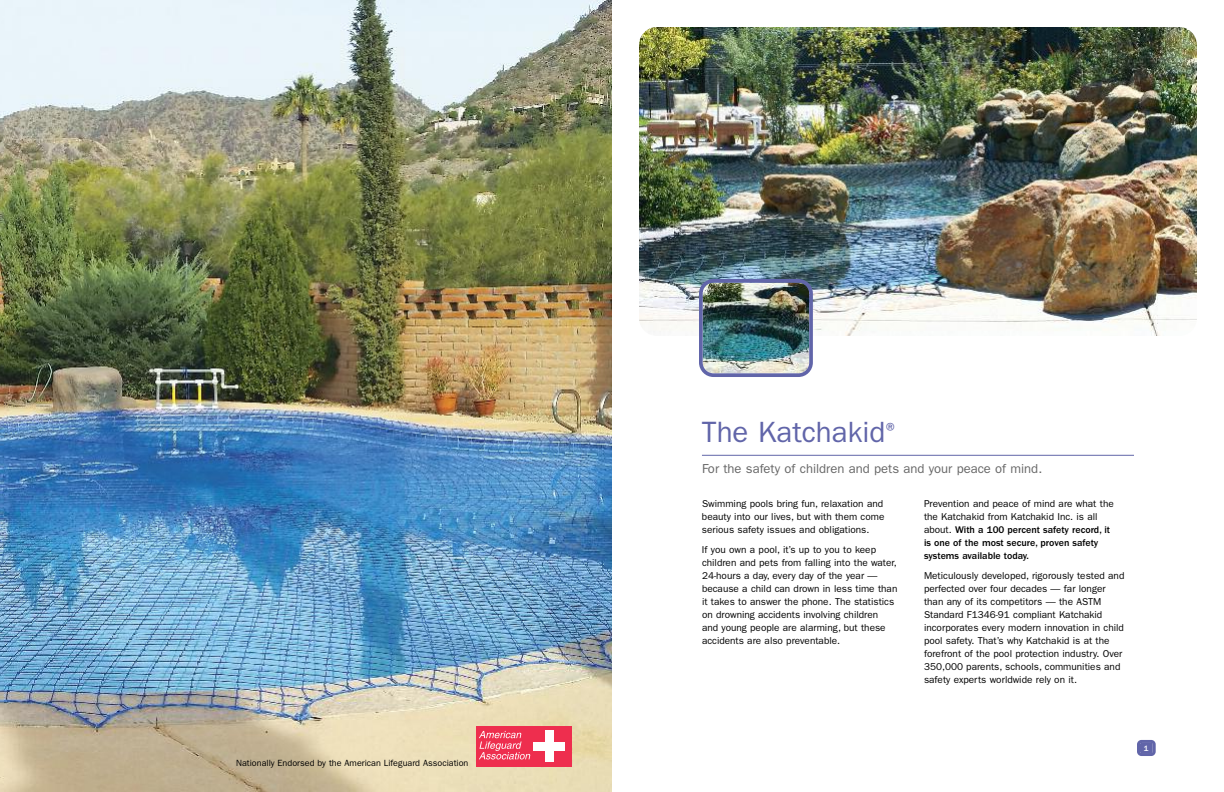
<style>
.page{position:relative;width:1224px;height:792px;background:#fff}
.page>*{position:absolute;margin:0;border:0;box-sizing:border-box;transform-origin:0 0}
.t1{font:29.4px "Wachovia FG Book";color:#6165a9}
.t2{font:13px "Wachovia FG Book";color:#666}
.t3{font:10px/13px "Wachovia FG Book";color:#000}
.t4{font:10px/13px "Wachovia FG Bold";color:#000}
.t5{font:9px "Wachovia FG Book";color:#000}
.t6{font:8px "Wachovia FG Bold";color:#fff}
.s1{font-size:29.5px}
.s2{font-family:"Wachovia FG Book"}
</style>
<div class="page">
<img style="left:0;top:0;width:612px;height:792px">
<hr style="left:702px;top:455px;width:432px;height:1px;background:#6165a9">
<svg style="left:1137px;top:740px;width:19px;height:16px"></svg>
<div style="left:477px;top:726px;width:95px;height:40px;background:#ee2e4e"></div>
<div style="left:545px;top:731px;width:9px;height:31px;background:#fff"></div>
<div style="left:534px;top:742px;width:31px;height:8px;background:#fff"></div>
<svg style="left:479px;top:731px;width:51px;height:28px"></svg>
<img style="left:639px;top:27px;width:558px;height:309px;border-radius:18px">
<img style="left:699px;top:279px;width:114px;height:98px">
<p class="t5" style="left:236px;top:757px;width:234px">Nationally Endorsed by the American Lifeguard Association</p>
<h1 class="t1" style="left:702px;top:415px;width:199px"><span class="s1">The</span> Katchakid<sup>®</sup></h1>
<h2 class="t2" style="left:702px;top:462px;width:342px">For the safety of children and pets and your peace of mind.</h2>
<p class="t3" style="left:702px;top:497px;width:184px">Swimming pools bring fun, relaxation and beauty into our lives, but with them come serious safety issues and obligations.</p>
<p class="t3" style="left:702px;top:543px;width:197px">If you own a pool, it’s up to you to keep children and pets from falling into the water, 24-hours a day, every day of the year — because a child can drown in less time than it takes to answer the phone. The statistics on drowning accidents involving children<br>and young people are alarming, but these accidents are also preventable.</p>
<p class="t3" style="left:924px;top:497px;width:191px">Prevention and peace of mind are what the the Katchakid from Katchakid Inc. is all</p>
<p class="t4" style="left:924px;top:523px;width:188px"><span class="s2">about.</span> With a 100 percent safety record, it is one of the most secure, proven safety systems available today.</p>
<p class="t3" style="left:924px;top:569px;width:202px">Meticulously developed, rigorously tested and perfected over four decades — far longer than any of its competitors — the ASTM Standard F1346-91 compliant Katchakid incorporates every modern innovation in child pool safety. That’s why Katchakid is at the forefront of the pool protection industry. Over 350,000 parents, schools, communities and safety experts worldwide rely on it.</p>
<p class="t6" style="left:1144px;top:743px;width:6px">1</p>
</div>
